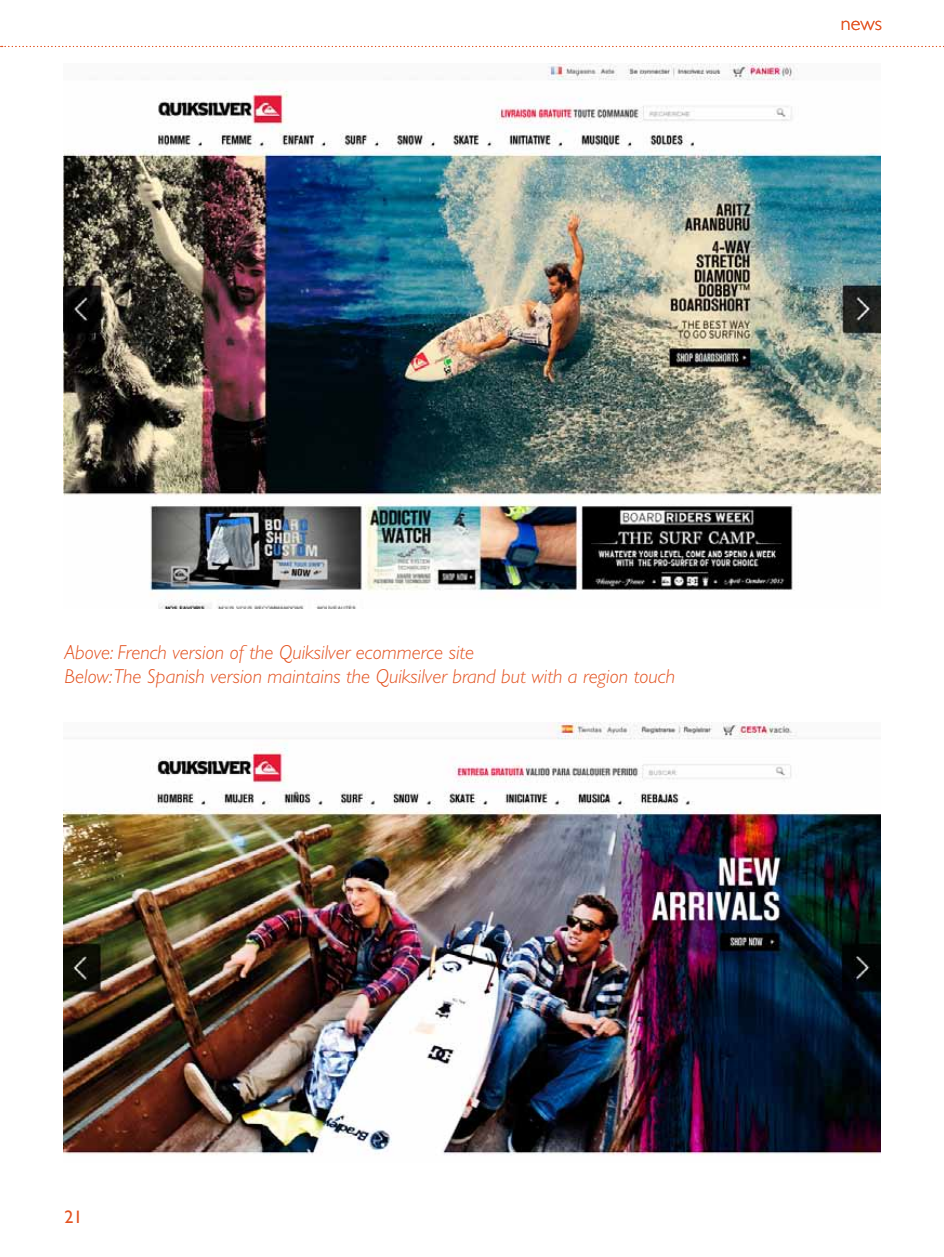
<style>
.page{position:relative;width:944px;height:1257px;background:#fff}
.page>*{position:absolute;margin:0;border:0;box-sizing:border-box;transform-origin:0 0}
.t1{font:italic 300 20.25px/24.8px "Gill Sans";color:#e35321}
.t2{font:300 20.25px "Gill Sans";color:#e35321}
.t3{font:18px "Gill Sans";color:#e35321}
</style>
<div class="page">
<img style="left:64px;top:64px;width:816px;height:544px">
<img style="left:64px;top:722px;width:816px;height:434px">
<svg style="left:0;top:46px;width:944px;height:1px"></svg>
<p class="t2" style="left:841px;top:12px;width:43px">news</p>
<p class="t1" style="left:64px;top:640px;width:612px">Above: French version of the Quiksilver ecommerce site<br>Below: The Spanish version maintains the Quiksilver brand but with a region touch</p>
<p class="t3" style="left:64px;top:1206px;width:19px">21</p>
</div>
